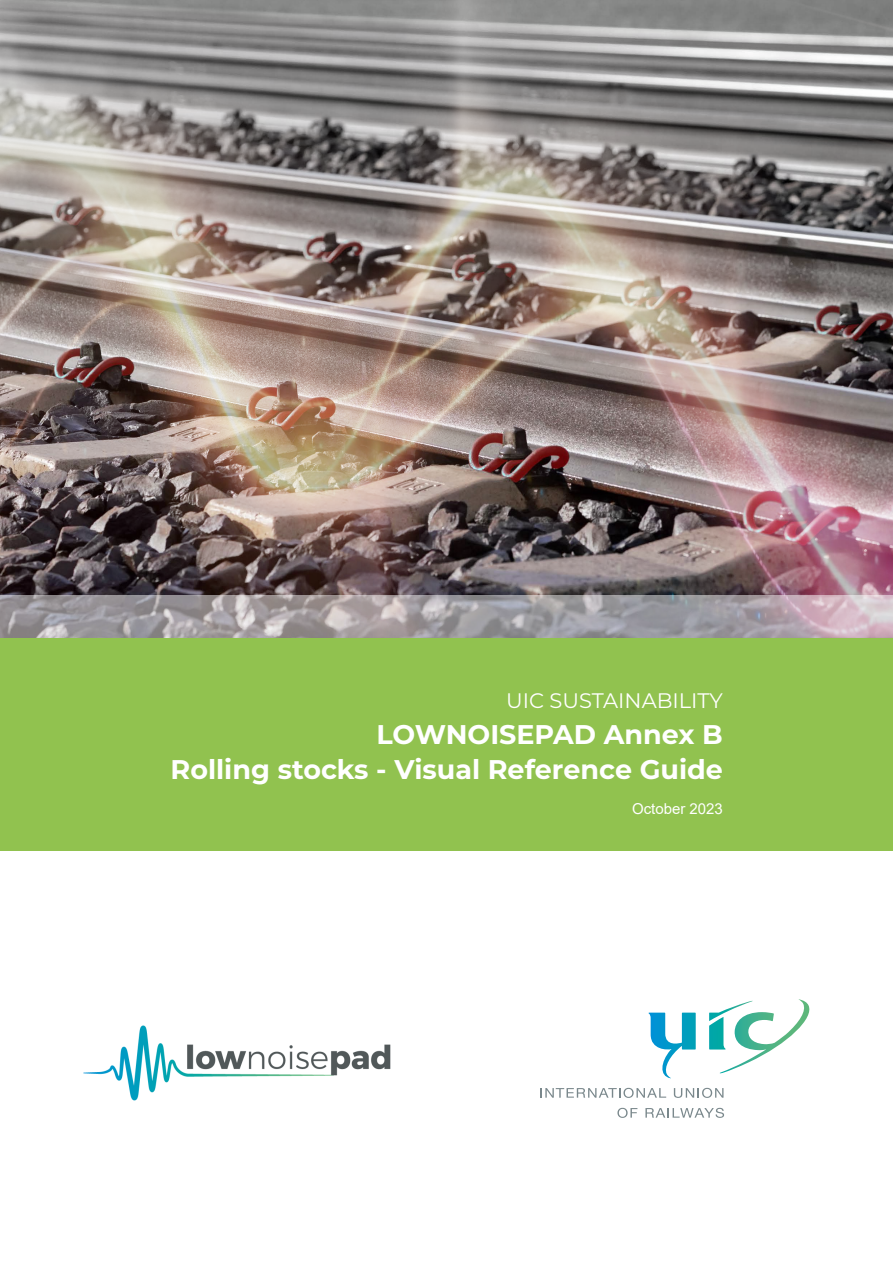
<style>
.page{position:relative;width:893px;height:1263px;background:#fff}
.page>*{position:absolute;margin:0;border:0;box-sizing:border-box;transform-origin:0 0}
.t1{font:700 27px/35.2px "Montserrat";color:#fff;text-align:right}
.t2{font:21px "Montserrat";color:#fff}
.t3{font:15px "Arial";color:#fff}
</style>
<div class="page">
<svg style="left:540px;top:1088px;width:126px;height:10px"></svg>
<svg style="left:674px;top:1088px;width:49px;height:10px"></svg>
<svg style="left:617px;top:1108px;width:20px;height:10px"></svg>
<svg style="left:645px;top:1108px;width:79px;height:10px"></svg>
<svg style="left:709px;top:999px;width:101px;height:74px"></svg>
<svg style="left:649px;top:1012px;width:47px;height:66px"></svg>
<div style="left:0;top:638px;width:893px;height:212px;background:#91c24f"></div>
<img style="left:84px;top:1026px;width:306px;height:74px">
<img style="left:0;top:0;width:893px;height:638px">
<p class="t2" style="left:506px;top:686px;width:218px">UIC SUSTAINABILITY</p>
<p class="t1" style="left:170px;top:715px;width:554px">LOWNOISEPAD Annex B<br>Rolling stocks - Visual Reference Guide</p>
<p class="t3" style="left:632px;top:799px;width:92px">October 2023</p>
</div>
